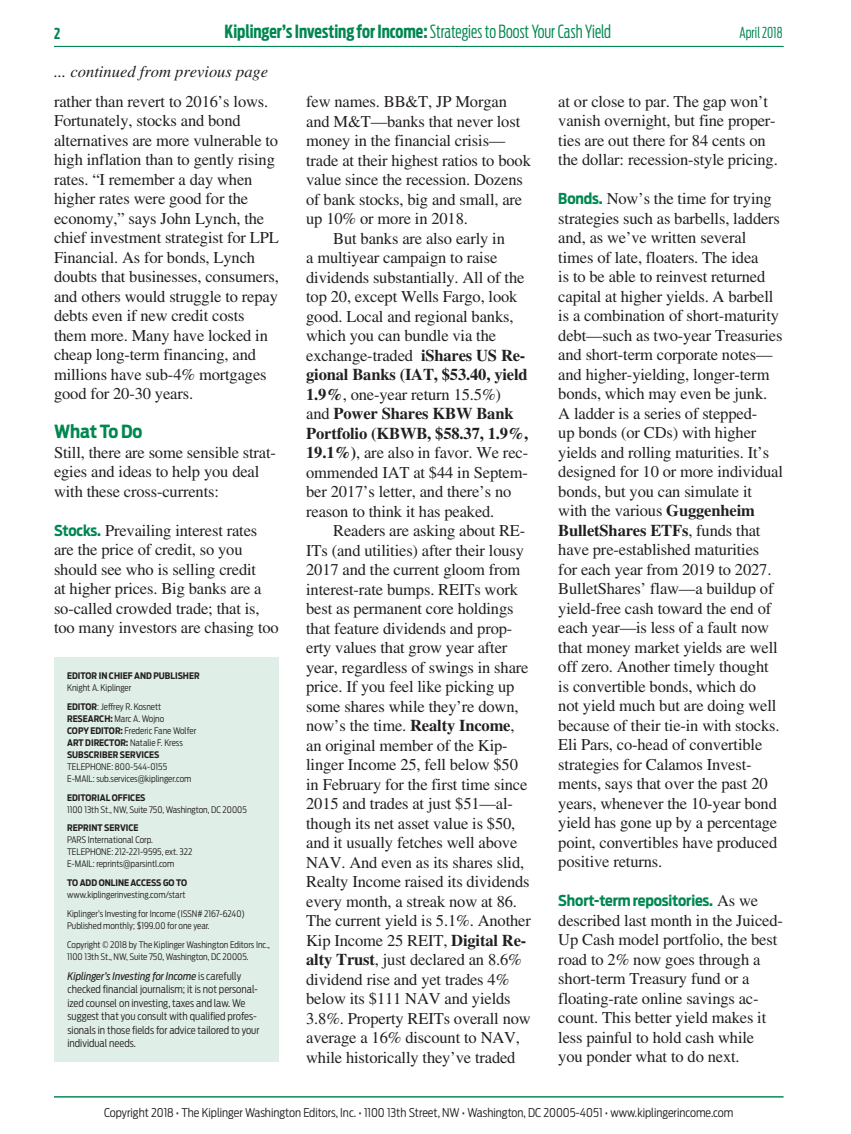
<style>
.page{position:relative;width:851px;height:1134px;background:#fff}
.page>*{position:absolute;margin:0;border:0;box-sizing:border-box;transform-origin:0 0}
.t1{font:700 18px "Antenna Extra Cond";color:#008751}
.t2{font:700 18px "Antenna Cond";letter-spacing:-.01em;color:#008751}
.t3{font:16.5px/19.5px "Times";letter-spacing:-.01em;color:#231f20}
.t4{font:700 16.5px "Times";letter-spacing:-.01em;color:#231f20}
.t5{font:italic 16.5px "Times";color:#231f20}
.t6{font:700 15px "Antenna Cond";letter-spacing:-.01em;color:#008751}
.t7{font:300 15px "Antenna Extra Cond";color:#008751}
.t8{font:700 15px "Antenna Extra Cond";color:#008751}
.t9{font:300 12px "Antenna Cond";color:#231f20}
.t10{font:300 10.5px/13.5px "Antenna Cond";color:#231f20}
.t11{font:300 9px/18.8px "Antenna Cond";color:#231f20}
.t12{font:700 9px/12px "Antenna Cond";color:#231f20}
.s1{font-weight:300}
.s2{font-family:"Antenna Cond";font-weight:700;font-size:15px;color:#008751}
.s3{font-weight:700}
.s4{font-weight:400;font-style:italic}
.s5{font-weight:400}
.s6{font-family:"Times";font-weight:400;font-size:16.5px;color:#231f20}
</style>
<div class="page">
<hr style="left:54px;top:46px;width:729px;height:1px;background:#008751">
<hr style="left:54px;top:1096px;width:729px;height:1px;background:#008751">
<div style="left:55px;top:657px;width:224px;height:405px;background:#dfeee7"></div>
<p class="t1" style="left:224px;top:24px;width:388px">Kiplinger’s Investing for Income: <span class="s1">Strategies to Boost Your Cash Yield</span></p>
<p class="t7" style="left:739px;top:27px;width:44px">April 2018</p>
<p class="t5" style="left:54px;top:65px;width:216px">... continued from previous page</p>
<p class="t8" style="left:54px;top:28px;width:8px">2</p>
<p class="t3" style="left:54px;top:93px;width:226px">rather than revert to 2016’s lows.<br>Fortunately, stocks and bond alternatives are more vulnerable to high inflation than to gently rising rates. “I remember a day when higher rates were good for the economy,” says John Lynch, the chief investment strategist for LPL<br>Financial. As for bonds, Lynch doubts that businesses, consumers, and others would struggle to repay debts even if new credit costs them more. Many have locked in cheap long-term financing, and millions have sub-4% mortgages good for 20-30 years.</p>
<p class="t2" style="left:54px;top:424px;width:90px">What To Do</p>
<p class="t3" style="left:54px;top:444px;width:223px">Still, there are some sensible strat&shy;egies and ideas to help you deal with these cross-currents:</p>
<p class="t3" style="left:54px;top:522px;width:226px"><span class="s2">Stocks.</span> Prevailing interest rates are the price of credit, so you should see who is selling credit<br>at higher prices. Big banks are a so-called crowded trade; that is, too many investors are chasing too</p>
<p class="t12" style="left:67px;top:670px;width:134px">EDITOR IN CHIEF AND PUBLISHER</p>
<p class="t11" style="left:67px;top:679px;width:96px">Knight A. Kiplinger<br><span class="s3">EDITOR</span>: Jeffrey R. Kosnett</p>
<p class="t12" style="left:67px;top:713px;width:131px">RESEARCH: <span class="s1">Marc A. Wojno<br></span>COPY EDITOR: <span class="s1">Frederic Fane Wolfer<br></span>ART DIRECTOR: <span class="s1">Natalie F. Kress<br></span>SUBSCRIBER SERVICES</p>
<p class="t11" style="left:67px;top:761px;width:126px;line-height:12px">TELEPHONE: 800-544-0155<br>E-MAIL: sub.services@kiplinger.com</p>
<p class="t12" style="left:67px;top:792px;width:80px">EDITORIAL OFFICES</p>
<p class="t11" style="left:67px;top:800px;width:181px">1100 13th St., NW, Suite 750, Washington, DC 20005</p>
<p class="t12" style="left:67px;top:823px;width:73px">REPRINT SERVICE</p>
<p class="t11" style="left:67px;top:835px;width:127px;line-height:12px">PARS International Corp.<br>TELEPHONE: 212-221-9595, ext. 322<br>E-MAIL: reprints@parsintl.com</p>
<p class="t12" style="left:67px;top:877px;width:121px">TO ADD ONLINE ACCESS GO TO</p>
<p class="t11" style="left:67px;top:886px;width:179px">www.kiplingerinvesting.com/start<br>Kiplinger’s Investing for Income (ISSN# 2167- 6240)</p>
<p class="t11" style="left:67px;top:917px;width:204px">Published monthly; $199.00 for one year.<br>Copyright © 2018 by The Kiplinger Washington Editors Inc.,</p>
<p class="t11" style="left:67px;top:947px;width:183px">1100 13th St., NW, Suite 750, Washington, DC 20005.</p>
<p class="t10" style="left:68px;top:970px;width:193px"><span class="s4">Kiplinger’s Investing for Income</span> is carefully checked financial journalism; it is not personal&shy;ized counsel on investing, taxes and law. We suggest that you consult with qualified profes&shy;sionals in those fields for advice tailored to your individual needs.</p>
<p class="t3" style="left:306px;top:93px;width:202px">few names. BB&amp;T, JP Morgan</p>
<p class="t3" style="left:306px;top:113px;width:215px">and M&amp;T—banks that never lost</p>
<p class="t3" style="left:306px;top:132px;width:201px">money in the financial crisis—</p>
<p class="t3" style="left:306px;top:152px;width:226px">trade at their highest ratios to book</p>
<p class="t3" style="left:306px;top:171px;width:218px">value since the recession. Dozens</p>
<p class="t3" style="left:306px;top:191px;width:217px">of bank stocks, big and small, are</p>
<p class="t3" style="left:306px;top:210px;width:163px">up 10% or more in 2018.</p>
<p class="t3" style="left:333px;top:230px;width:173px">But banks are also early in</p>
<p class="t3" style="left:306px;top:249px;width:193px">a multiyear campaign to raise</p>
<p class="t3" style="left:306px;top:269px;width:220px">dividends substantially. All of the</p>
<p class="t3" style="left:306px;top:288px;width:213px">top 20, except Wells Fargo, look</p>
<p class="t3" style="left:306px;top:308px;width:209px">good. Local and regional banks,</p>
<p class="t3" style="left:306px;top:327px;width:191px">which you can bundle via the</p>
<p class="t3" style="left:306px;top:347px;width:221px">exchange-traded <span class="s3">iShares US Re-</span></p>
<p class="t4" style="left:306px;top:369px;width:223px">gional Banks (IAT, $53.40, yield</p>
<p class="t3" style="left:306px;top:386px;width:196px"><span class="s3">1.9%</span>, one-year return 15.5%)</p>
<p class="t4" style="left:306px;top:408px;width:209px"><span class="s5">and</span> Power Shares KBW Bank</p>
<p class="t4" style="left:306px;top:427px;width:224px">Portfolio (KBWB, $58.37, 1.9%,</p>
<p class="t3" style="left:306px;top:444px;width:223px"><span class="s3">19.1%)</span>, are also in favor. We rec-</p>
<p class="t3" style="left:306px;top:464px;width:223px">ommended IAT at $44 in Septem-</p>
<p class="t3" style="left:306px;top:483px;width:207px">ber 2017’s letter, and there’s no</p>
<p class="t3" style="left:306px;top:503px;width:190px">reason to think it has peaked.</p>
<p class="t3" style="left:333px;top:522px;width:194px">Readers are asking about RE-</p>
<p class="t3" style="left:306px;top:542px;width:219px">ITs (and utilities) after their lousy</p>
<p class="t3" style="left:306px;top:561px;width:216px">2017 and the current gloom from</p>
<p class="t3" style="left:306px;top:581px;width:213px">interest-rate bumps. REITs work</p>
<p class="t3" style="left:306px;top:600px;width:209px">best as permanent core holdings</p>
<p class="t3" style="left:306px;top:620px;width:208px">that feature dividends and prop-</p>
<p class="t3" style="left:306px;top:639px;width:203px">erty values that grow year after</p>
<p class="t3" style="left:306px;top:659px;width:224px">year, regardless of swings in share</p>
<p class="t3" style="left:306px;top:678px;width:210px">price. If you feel like picking up</p>
<p class="t3" style="left:306px;top:698px;width:214px">some shares while they’re down,</p>
<p class="t3" style="left:306px;top:717px;width:210px">now’s the time. <span class="s3">Realty Income</span>,</p>
<p class="t3" style="left:306px;top:737px;width:203px">an original member of the Kip-</p>
<p class="t3" style="left:306px;top:756px;width:213px">linger Income 25, fell below $50</p>
<p class="t3" style="left:306px;top:776px;width:223px">in February for the first time since</p>
<p class="t3" style="left:306px;top:795px;width:208px">2015 and trades at just $51—al-</p>
<p class="t3" style="left:306px;top:815px;width:211px">though its net asset value is $50,</p>
<p class="t3" style="left:306px;top:834px;width:213px">and it usually fetches well above</p>
<p class="t3" style="left:306px;top:854px;width:219px">NAV. And even as its shares slid,</p>
<p class="t3" style="left:306px;top:873px;width:225px">Realty Income raised its dividends</p>
<p class="t3" style="left:306px;top:893px;width:212px">every month, a streak now at 86.</p>
<p class="t3" style="left:306px;top:912px;width:226px">The current yield is 5.1%. Another</p>
<p class="t3" style="left:306px;top:932px;width:222px">Kip Income 25 REIT, <span class="s3">Digital Re-</span></p>
<p class="t3" style="left:306px;top:951px;width:217px"><span class="s3">alty Trust</span>, just declared an 8.6%</p>
<p class="t3" style="left:306px;top:971px;width:205px">dividend rise and yet trades 4%</p>
<p class="t3" style="left:306px;top:990px;width:206px">below its $111 NAV and yields</p>
<p class="t3" style="left:306px;top:1010px;width:226px">3.8%. Property REITs overall now</p>
<p class="t3" style="left:306px;top:1029px;width:215px">average a 16% discount to NAV,</p>
<p class="t3" style="left:306px;top:1049px;width:211px">while historically they’ve traded</p>
<p class="t3" style="left:558px;top:93px;width:221px">at or close to par. The gap won’t vanish overnight, but fine proper&shy;ties are out there for 84 cents on the dollar: recession-style pricing.</p>
<p class="t3" style="left:558px;top:190px;width:226px"><span class="s2">Bonds.</span> Now’s the time for trying strategies such as barbells, ladders and, as we’ve written several times of late, floaters. The idea<br>is to be able to reinvest returned capital at higher yields. A barbell is a combination of short-maturity debt—such as two-year Treasuries and short-term corporate notes— and higher-yielding, longer-term bonds, which may even be junk.<br>A ladder is a series of stepped-<br>up bonds (or CDs) with higher yields and rolling maturities. It’s designed for 10 or more individual bonds, but you can simulate it with the various <span class="s3">Guggenheim<br>BulletShares ETFs</span>, funds that have pre-established maturities<br>for each year from 2019 to 2027.<br>BulletShares’ flaw—a buildup of yield-free cash toward the end of each year—is less of a fault now that money market yields are well off zero. Another timely thought is convertible bonds, which do<br>not yield much but are doing well because of their tie-in with stocks.<br>Eli Pars, co-head of convertible strategies for Calamos Invest&shy;ments, says that over the past 20 years, whenever the 10-year bond yield has gone up by a percentage point, convertibles have produced positive returns.</p>
<p class="t6" style="left:558px;top:895px;width:201px">Short-term repositories. <span class="s6">As we</span></p>
<p class="t3" style="left:558px;top:912px;width:226px">described last month in the Juiced-<br>Up Cash model portfolio, the best road to 2% now goes through a short-term Treasury fund or a floating-rate online savings ac&shy;count. This better yield makes it less painful to hold cash while<br>you ponder what to do next.</p>
<p class="t9" style="left:104px;top:1107px;width:631px">Copyright 2018 • The Kiplinger Washington Editors, Inc. • 1100 13th Street, NW • Washington, DC 20005-4051 • www.kiplingerincome.com</p>
</div>
